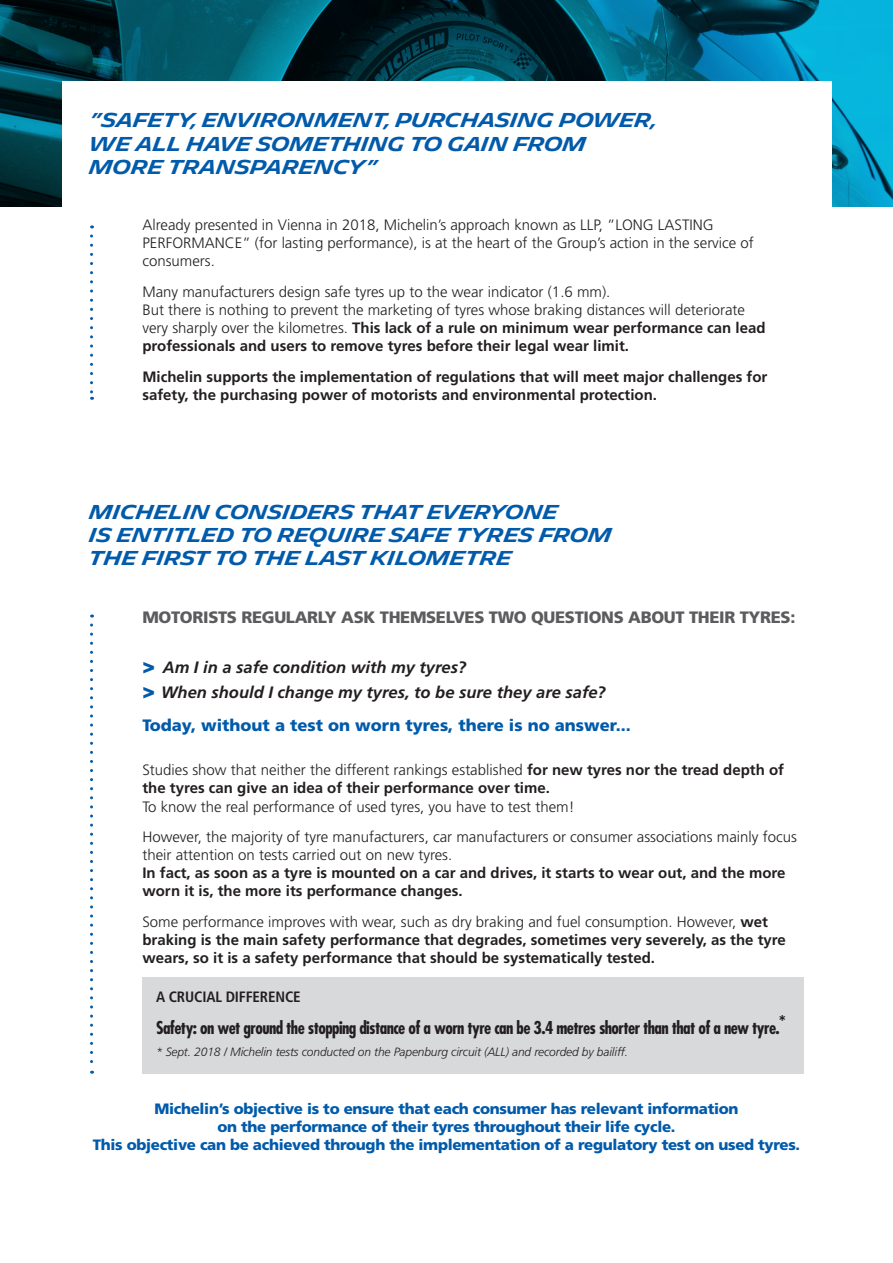
<style>
.page{position:relative;width:893px;height:1263px;background:#fff}
.page>*{position:absolute;margin:0;border:0;box-sizing:border-box;transform-origin:0 0}
.t1{font:600 19.5px/23.4px "Michelin";letter-spacing:-.02em;color:#015aaa}
.t2{font:700 condensed 17.25px "Futura Std";letter-spacing:-.035em;color:#231f20}
.t3{font:italic 700 16.5px "Frutiger";color:#231f20}
.t4{font:900 16.5px "Frutiger";letter-spacing:-.02em;color:#5c5c5f}
.t5{font:900 16.5px "Frutiger";color:#015aaa}
.t6{font:300 15px/18px "Frutiger";color:#231f20}
.t7{font:700 15px/18px "Frutiger";color:#231f20}
.t8{font:900 15px/18px "Frutiger";letter-spacing:-.02em;color:#015aaa;text-align:center}
.t9{font:700 condensed 15px "Frutiger";letter-spacing:-.01em;color:#231f20}
.t10{font:italic 300 12px "Frutiger";letter-spacing:-.01em;color:#231f20}
.s1{font-weight:700}
.s2{font-weight:900;font-style:normal;font-size:21px;color:#015aaa}
.s3{font-weight:300}
</style>
<div class="page">
<svg style="left:0;top:0;width:893px;height:206px;background:#04576b"></svg>
<div style="left:62px;top:82px;width:770px;height:277px;background:#fff"></div>
<svg style="left:90px;top:236px;width:3px;height:164px"></svg>
<svg style="left:90px;top:625px;width:3px;height:449px"></svg>
<div style="left:142px;top:977px;width:662px;height:97px;background:#d8d9db"></div>
<p class="t1" style="left:89px;top:109px;width:571px">”SAFETY, ENVIRONMENT, PURCHASING POWER,<br>WE ALL HAVE SOMETHING TO GAIN FROM<br>MORE TRANSPARENCY”</p>
<p class="t6" style="left:142px;top:216px;width:613px">Already presented in Vienna in 2018, Michelin’s approach known as LLP, ”LONG LASTING<br>PERFORMANCE” (for lasting performance), is at the heart of the Group’s action in the service of consumers.</p>
<p class="t6" style="left:142px;top:283px;width:469px">Many manufacturers design safe tyres up to the wear indicator (1.6 mm).</p>
<p class="t6" style="left:142px;top:301px;width:625px">But there is nothing to prevent the marketing of tyres whose braking distances will deteriorate very sharply over the kilometres. <span class="s1">This lack of a rule on minimum wear performance can lead professionals and users to remove tyres before their legal wear limit.</span></p>
<p class="t7" style="left:142px;top:368px;width:626px">Michelin supports the implementation of regulations that will meet major challenges for safety, the purchasing power of motorists and environmental protection.</p>
<p class="t1" style="left:89px;top:500px;width:524px">MICHELIN CONSIDERS THAT EVERYONE<br>IS ENTITLED TO REQUIRE SAFE TYRES FROM<br>THE FIRST TO THE LAST KILOMETRE</p>
<p class="t4" style="left:142px;top:607px;width:654px">MOTORISTS REGULARLY ASK THEMSELVES TWO QUESTIONS ABOUT THEIR TYRES:</p>
<p class="t3" style="left:142px;top:658px;width:325px"><span class="s2">&gt;</span> Am I in a safe condition with my tyres?</p>
<p class="t3" style="left:142px;top:683px;width:465px"><span class="s2">&gt;</span> When should I change my tyres, to be sure they are safe?</p>
<p class="t5" style="left:142px;top:715px;width:490px">Today, without a test on worn tyres, there is no answer...</p>
<p class="t6" style="left:142px;top:761px;width:643px">Studies show that neither the different rankings established <span class="s1">for new tyres nor the tread depth of the tyres can give an idea of their performance over time.<br></span>To know the real performance of used tyres, you have to test them!</p>
<p class="t6" style="left:142px;top:828px;width:656px">However, the majority of tyre manufacturers, car manufacturers or consumer associations mainly focus their attention on tests carried out on new tyres.<br><span class="s1">In fact, as soon as a tyre is mounted on a car and drives, it starts to wear out, and the more worn it is, the more its performance changes.</span></p>
<p class="t7" style="left:142px;top:913px;width:645px"><span class="s3">Some performance improves with wear, such as dry braking and fuel consumption. However,</span> wet braking is the main safety performance that degrades, sometimes very severely, as the tyre wears, so it is a safety performance that should be systematically tested.</p>
<p class="t9" style="left:156px;top:987px;width:146px">A CRUCIAL DIFFERENCE</p>
<p class="t2" style="left:156px;top:1017px;width:631px">Safety: on wet ground the stopping distance of a worn tyre can be 3.4 metres shorter than that of a new tyre.*</p>
<p class="t10" style="left:156px;top:1045px;width:474px">* Sept. 2018 / Michelin tests conducted on the Papenburg circuit (ALL) and recorded by bailiff.</p>
<p class="t8" style="left:154px;top:1100px;width:586px">Michelin’s objective is to ensure that each consumer has relevant information on the performance of their tyres throughout their life cycle.</p>
<p class="t8" style="left:93px;top:1136px;width:709px">This objective can be achieved through the implementation of a regulatory test on used tyres.</p>
</div>
